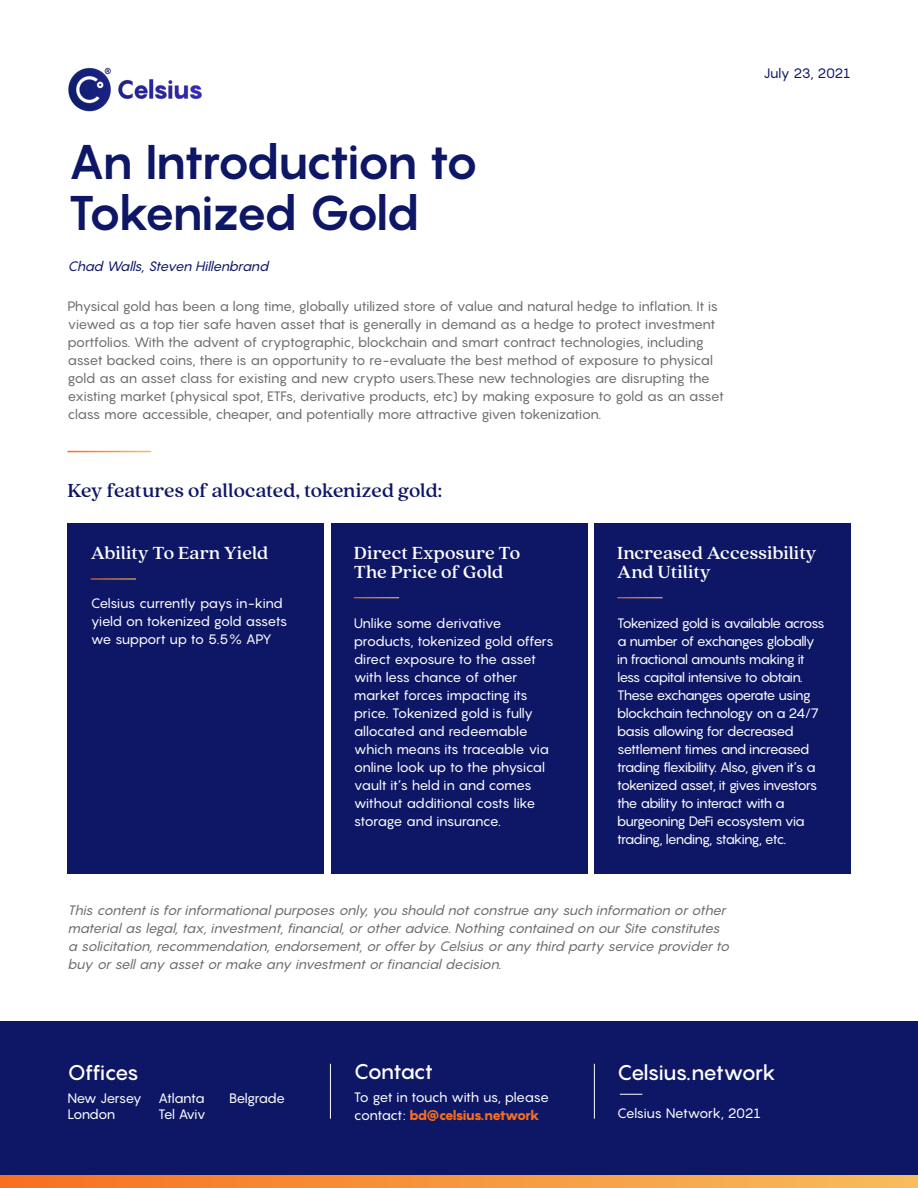
<style>
.page{position:relative;width:918px;height:1188px;background:#fff}
.page>*{position:absolute;margin:0;border:0;box-sizing:border-box;transform-origin:0 0}
.t1{font:700 48px/51px "Pangram";letter-spacing:-.075em;color:#0e1766}
.t2{font:500 21px "Quincy CF";letter-spacing:.005em;color:#0e1766}
.t3{font:500 21px "Pangram";letter-spacing:-.06em;color:#fff}
.t4{font:500 19.5px/19.5px "Quincy CF";letter-spacing:.01em;color:#fff}
.t5{font:13.5px/18px "Pangram";letter-spacing:-.065em;color:#fff}
.t6{font:13.5px/18px "Pangram";letter-spacing:-.05em;color:#6d6e71}
.t7{font:italic 13.5px/18px "Pangram";color:#6d6e71}
.t8{font:italic 13.5px "Pangram";color:#0e1766}
.t9{font:13.5px "Pangram";letter-spacing:-.04em;color:#fff}
.t10{font:13.5px "Pangram";letter-spacing:-.03em;color:#0e1766}
.s1{font-weight:800;color:#f76e1f}
</style>
<div class="page">
<div style="left:0;top:1022px;width:918px;height:166px;background:#0e1766"></div>
<div style="left:68px;top:523px;width:256px;height:351px;background:#0e1766"></div>
<div style="left:331px;top:523px;width:256px;height:351px;background:#0e1766"></div>
<div style="left:594px;top:523px;width:256px;height:351px;background:#0e1766"></div>
<img style="left:68px;top:67px;width:134px;height:44px">
<hr style="left:330px;top:1064px;width:1px;height:55px;background:#fff">
<hr style="left:594px;top:1064px;width:1px;height:55px;background:#fff">
<svg style="left:620px;top:1094px;width:22px;height:1px"></svg>
<svg style="left:0;top:1175px;width:918px;height:13px"></svg>
<hr style="left:91px;top:578px;width:45px;height:2px;background:#fff">
<hr style="left:354px;top:597px;width:45px;height:1px;background:#fff">
<hr style="left:617px;top:597px;width:46px;height:1px;background:#fff">
<h1 class="t1" style="left:68px;top:136px;width:412px">An Introduction to<br>Tokenized Gold</h1>
<p class="t8" style="left:68px;top:257px;width:206px">Chad Walls,Steven Hillenbrand</p>
<p class="t6" style="left:68px;top:297px;width:658px">Physical gold has been a long time, globally utilized store of value and natural hedge to inflation. It is viewed as a top tier safe haven asset that is generally in demand as a hedge to protect investment portfolios. With the advent of cryptographic, blockchain and smart contract technologies, including asset backed coins, there is an opportunity to re-evaluate the best method of exposure to physical gold as an asset class for existing and new crypto users.These new technologies are disrupting the existing market (physical spot, ETFs, derivative products, etc) by making exposure to gold as an asset class more accessible, cheaper, and potentially more attractive given tokenization.</p>
<h2 class="t2" style="left:68px;top:478px;width:376px">Key features of allocated, tokenized gold:</h2>
<p class="t10" style="left:764px;top:64px;width:88px">July 23, 2021</p>
<h3 class="t4" style="left:91px;top:543px;width:179px">Ability To Earn Yield</h3>
<p class="t5" style="left:91px;top:594px;width:198px">Celsius currently pays in-kind yield on tokenized gold assets we support up to 5.5% APY</p>
<h3 class="t4" style="left:354px;top:543px;width:168px">Direct Exposure To<br>The Price of Gold</h3>
<p class="t5" style="left:354px;top:614px;width:201px">Unlike some derivative products, tokenized gold offers direct exposure to the asset with less chance of other market forces impacting its price. Tokenized gold is fully allocated and redeemable which means its traceable via online look up to the physical vault it’s held in and comes without additional costs like storage and insurance.</p>
<h3 class="t4" style="left:617px;top:543px;width:201px">Increased Accessibility<br>And Utility</h3>
<p class="t5" style="left:617px;top:614px;width:209px">Tokenized gold is available across a number of exchanges globally in fractional amounts making it less capital intensive to obtain.<br>These exchanges operate using blockchain technology on a 24/7 basis allowing for decreased settlement times and increased trading flexibility. Also, given it’s a tokenized asset, it gives investors the ability to interact with a burgeoning DeFi ecosystem via trading, lending, staking, etc.</p>
<p class="t7" style="left:67px;top:901px;width:667px">This contentis forinformationalpurposes only,you should notconstrue any such information orother materialas legal,tax,investment,financial,orotheradvice.Nothing contained on ourSite constitutes a solicitation,recommendation,endorsement,orofferby Celsius orany third party service providerto buy orsellany assetormake any investmentorfinancialdecision.</p>
<h2 class="t3" style="left:354px;top:1058px;width:81px">Contact</h2>
<p class="t5" style="left:354px;top:1088px;width:197px">To get in touch with us, please contact: <span class="s1">bd@celsius.network</span></p>
<h2 class="t3" style="left:68px;top:1058px;width:73px">Offices</h2>
<h2 class="t3" style="left:617px;top:1058px;width:160px">Celsius.network</h2>
<p class="t5" style="left:68px;top:1089px;width:76px;line-height:16.2px">New Jersey<br>London</p>
<p class="t5" style="left:158px;top:1089px;width:49px;line-height:16.2px">Atlanta<br>Tel Aviv</p>
<p class="t5" style="left:229px;top:1088px;width:58px">Belgrade</p>
<p class="t9" style="left:617px;top:1105px;width:145px">Celsius Network, 2021</p>
</div>
